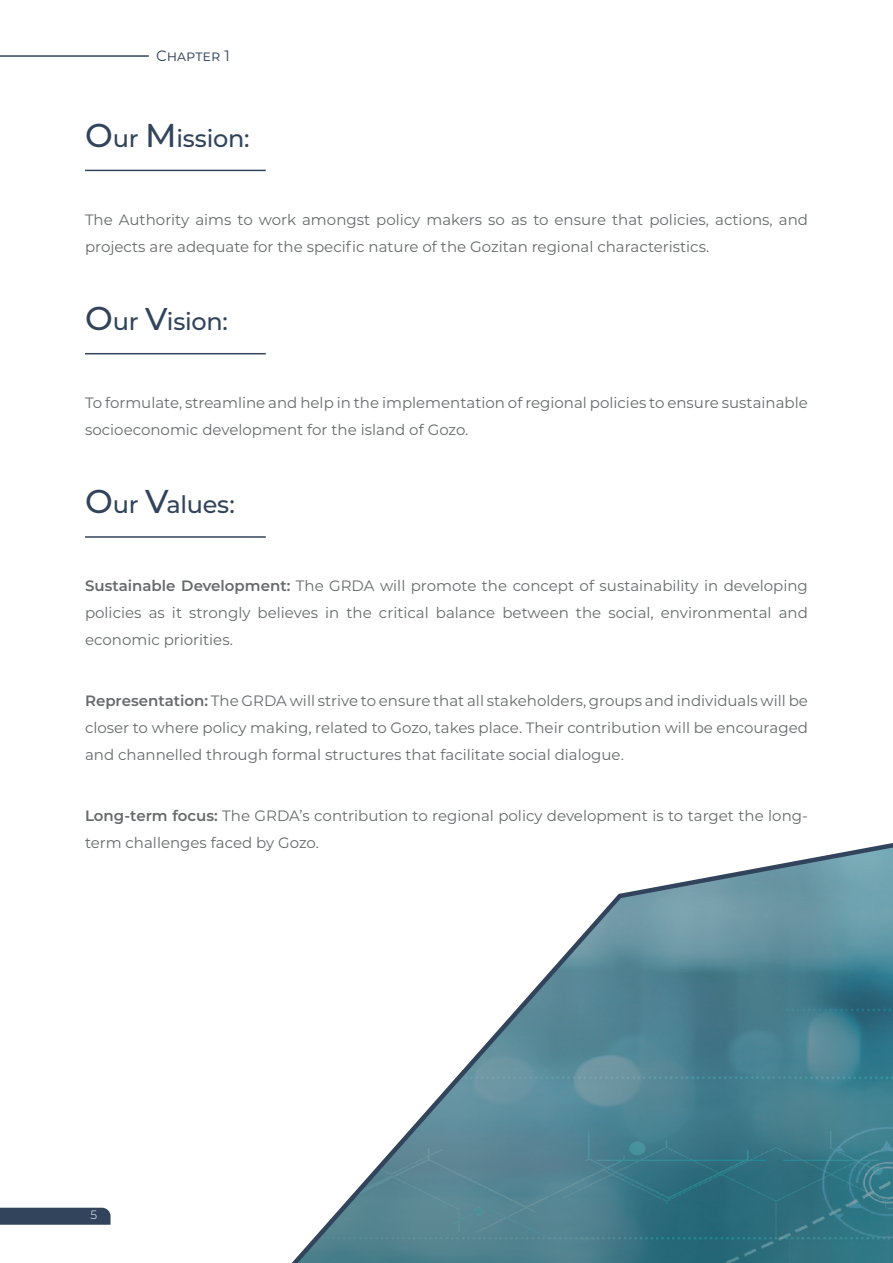
<style>
.page{position:relative;width:893px;height:1263px;background:#fff}
.page>*{position:absolute;margin:0;border:0;box-sizing:border-box;transform-origin:0 0}
.Mission__Vission___V{font:500 24px "Montserrat";letter-spacing:-.015em;color:#31445c}
.Sub_headings{font:15px/27px "Montserrat";color:#666a6b;text-align:justify}
.Text_Bodies{font:15px/27px "Montserrat";color:#666a6b}
.Text_Bodies-2{font:15px "Montserrat";color:#31445c}
.t1{font:300 12px "Montserrat";color:#fff}
.s1{font-size:33px}
.s2{font-size:31.5px}
.s3{font-weight:600}
</style>
<div class="page">
<svg style="left:0;top:1208px;width:111px;height:17px;background:#364960"></svg>
<hr style="left:0;top:55px;width:149px;height:2px;background:#31445c">
<hr style="left:85px;top:170px;width:181px;height:1px;background:#31445c">
<hr style="left:85px;top:353px;width:181px;height:1px;background:#31445c">
<hr style="left:85px;top:536px;width:181px;height:2px;background:#31445c">
<svg style="left:292px;top:843px;width:601px;height:420px"></svg>
<p class="Text_Bodies-2" style="left:156px;top:45px;width:75px">Chapter 1</p>
<p class="Mission__Vission___V" style="left:85px;top:121px;width:166px"><span class="s1">O</span>ur <span class="s1">M</span>ission:</p>
<p class="Text_Bodies" style="left:85px;top:205px;width:724px">The Authority aims to work amongst policy makers so as to ensure that policies, actions, and projects are adequate for the specific nature of the Gozitan regional characteristics.</p>
<p class="Mission__Vission___V" style="left:85px;top:305px;width:144px"><span class="s1">O</span>ur <span class="s2">V</span>ision:</p>
<p class="Text_Bodies" style="left:85px;top:388px;width:724px">To formulate, streamline and help in the implementation of regional policies to ensure sustainable socioeconomic development for the island of Gozo.</p>
<p class="Mission__Vission___V" style="left:85px;top:488px;width:151px"><span class="s1">O</span>ur <span class="s1">V</span>alues:</p>
<p class="Sub_headings" style="left:85px;top:571px;width:724px"><span class="s3">Sustainable Development:</span> The GRDA will promote the concept of sustainability in developing policies as it strongly believes in the critical balance between the social, environmental and economic priorities.</p>
<p class="Sub_headings" style="left:85px;top:687px;width:724px"><span class="s3">Representation:</span> The GRDA will strive to ensure that all stakeholders, groups and individuals will be closer to where policy making, related to Gozo, takes place. Their contribution will be encouraged and channelled through formal structures that facilitate social dialogue.</p>
<p class="Sub_headings" style="left:85px;top:802px;width:724px"><span class="s3">Long-term focus:</span> The GRDA’s contribution to regional policy development is to target the long&shy;term challenges faced by Gozo.</p>
<p class="t1" style="left:91px;top:1207px;width:8px">5</p>
</div>
